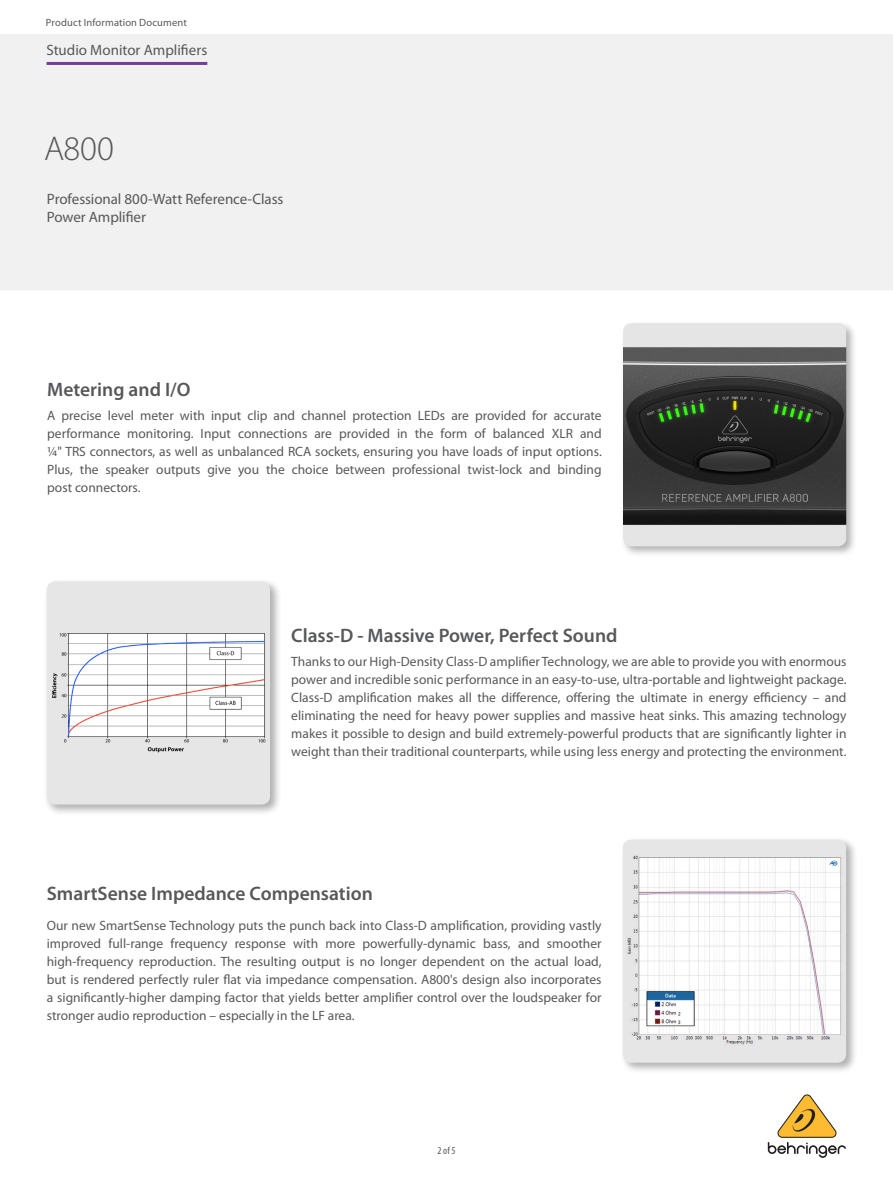
<style>
.page{position:relative;width:893px;height:1188px;background:#fff}
.page>*{position:absolute;margin:0;border:0;box-sizing:border-box;transform-origin:0 0}
.t1{font:300 34.5px "Myriad Pro";color:#57585a}
._09_Body_Header_1{font:600 19.5px "Myriad Pro";color:#57585a}
.t2{font:15px/18px "Myriad Pro";letter-spacing:-.005em;color:#57585a}
._08_Standard_Text{font:13.5px/18px "Myriad Pro";color:#57585a;text-align:justify}
.t3{font:10.5px "Myriad Pro";letter-spacing:.015em;color:#57585a}
._05_Page_Number{font:condensed 10.5px "Myriad Pro";color:#57585a}
</style>
<div class="page">
<div style="left:620px;top:320px;width:237px;height:238px;background:#231f20;opacity:.35"></div>
<img style="left:623px;top:323px;width:223px;height:223px">
<div style="left:44px;top:578px;width:237px;height:238px;background:#231f20;opacity:.35"></div>
<img style="left:47px;top:581px;width:223px;height:224px">
<div style="left:620px;top:836px;width:237px;height:238px;background:#231f20;opacity:.35"></div>
<img style="left:623px;top:840px;width:223px;height:223px">
<svg style="left:768px;top:1094px;width:78px;height:64px"></svg>
<hr style="left:47px;top:62px;width:160px;height:3px;background:#753e98">
<p class="t3" style="left:46px;top:16px;width:142px">Product Information Document</p>
<p class="t2" style="left:47px;top:40px;width:162px">Studio Monitor Amplifiers</p>
<h1 class="t1" style="left:44px;top:130px;width:71px">A800</h1>
<p class="t2" style="left:47px;top:190px;width:238px">Professional 800-Watt Reference-Class<br>Power Amplifier</p>
<p class="_09_Body_Header_1" style="left:47px;top:377px;width:145px">Metering and I/O</p>
<p class="_08_Standard_Text" style="left:47px;top:406px;width:556px">A precise level meter with input clip and channel protection LEDs are provided for accurate performance monitoring. Input connections are provided in the form of balanced XLR and 1/4" TRS connectors, as well as unbalanced RCA sockets, ensuring you have loads of input options.<br>Plus, the speaker outputs give you the choice between professional twist-lock and binding post connectors.</p>
<p class="_09_Body_Header_1" style="left:291px;top:623px;width:328px">Class-D - Massive Power, Perfect Sound</p>
<p class="_08_Standard_Text" style="left:291px;top:652px;width:557px">Thanks to our High-Density Class-D amplifier Technology, we are able to provide you with enormous power and incredible sonic performance in an easy-to-use, ultra-portable and lightweight package.<br>Class-D amplification makes all the difference, offering the ultimate in energy efficiency – and eliminating the need for heavy power supplies and massive heat sinks. This amazing technology makes it possible to design and build extremely-powerful products that are significantly lighter in weight than their traditional counterparts, while using less energy and protecting the environment.</p>
<p class="_09_Body_Header_1" style="left:47px;top:881px;width:328px">SmartSense Impedance Compensation</p>
<p class="_08_Standard_Text" style="left:47px;top:916px;width:556px">Our new SmartSense Technology puts the punch back into Class-D amplification, providing vastly improved full-range frequency response with more powerfully-dynamic bass, and smoother high-frequency reproduction. The resulting output is no longer dependent on the actual load, but is rendered perfectly ruler flat via impedance compensation. A800's design also incorporates a significantly-higher damping factor that yields better amplifier control over the loudspeaker for stronger audio reproduction – especially in the LF area.</p>
<p class="_05_Page_Number" style="left:437px;top:1144px;width:20px">2 of 5</p>
</div>
